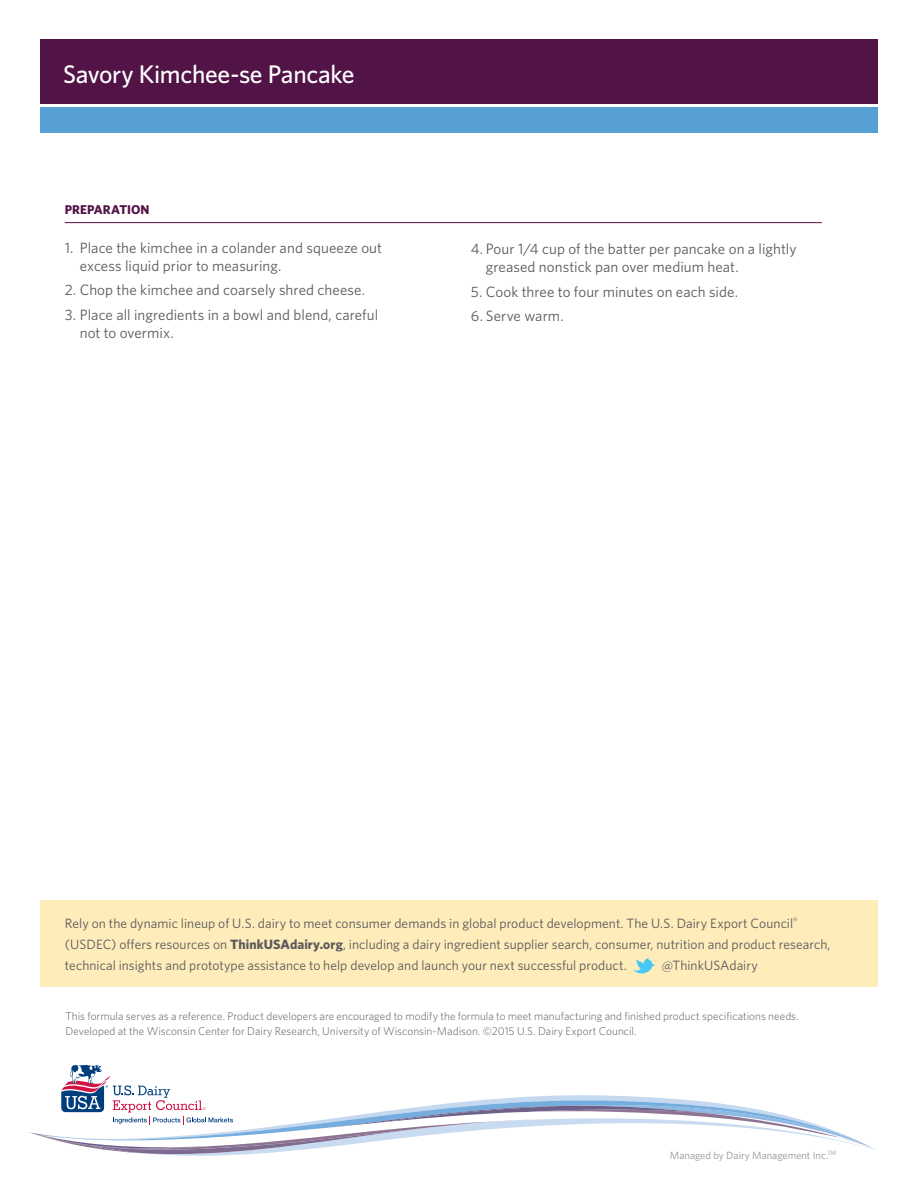
<style>
.page{position:relative;width:918px;height:1188px;background:#fff}
.page>*{position:absolute;margin:0;border:0;box-sizing:border-box;transform-origin:0 0}
.t1{font:500 25.5px "Whitney";letter-spacing:-.015em;color:#fff}
.t2{font:15px/18px "Whitney";letter-spacing:.005em;color:#58595b}
.t3{font:13.5px/21px "Whitney";letter-spacing:.005em;color:#58595b}
.t4{font:700 12.75px "Whitney";letter-spacing:.005em;color:#521346}
.t5{font:300 11.25px/15px "Whitney";letter-spacing:.005em;color:#58595b}
.t6{font:10.5px "Whitney";color:#939598}
.s1{font-weight:700}
</style>
<div class="page">
<div style="left:40px;top:901px;width:838px;height:86px;background:#ffecbb"></div>
<div style="left:40px;top:39px;width:838px;height:64px;background:#521346"></div>
<div style="left:40px;top:107px;width:837px;height:25px;background:#56a0d3"></div>
<svg style="left:30px;top:1065px;width:845px;height:91px"></svg>
<hr style="left:65px;top:222px;width:757px;height:1px;background:#521346">
<svg style="left:633px;top:958px;width:22px;height:15px"></svg>
<h1 class="t1" style="left:63px;top:57px;width:293px">Savory Kimchee-se Pancake</h1>
<p class="t4" style="left:65px;top:201px;width:86px">PREPARATION</p>
<p class="t2" style="left:80px;top:238px;width:304px;text-indent:-15px">1. Place the kimchee in a colander and squeeze out excess liquid prior to measuring.</p>
<p class="t2" style="left:65px;top:281px;width:302px">2. Chop the kimchee and coarsely shred cheese.</p>
<p class="t2" style="left:80px;top:306px;width:300px;text-indent:-15px">3. Place all ingredients in a bowl and blend, careful not to overmix.</p>
<p class="t2" style="left:486px;top:239px;width:312px;text-indent:-15px">4. Pour 1/4 cup of the batter per pancake on a lightly greased nonstick pan over medium heat.</p>
<p class="t2" style="left:471px;top:282px;width:269px">5. Cook three to four minutes on each side.</p>
<p class="t2" style="left:471px;top:307px;width:94px">6. Serve warm.</p>
<p class="t3" style="left:65px;top:912px;width:767px">Rely on the dynamic lineup of U.S. dairy to meet consumer demands in global product development. The U.S. Dairy Export Council<sup>® </sup>(USDEC) offers resources on <span class="s1">ThinkUSAdairy.org</span>, including a dairy ingredient supplier search, consumer, nutrition and product research, technical insights and prototype assistance to help develop and launch your next successful product.</p>
<p class="t3" style="left:662px;top:954px;width:97px">@ThinkUSAdairy</p>
<p class="t5" style="left:65px;top:1008px;width:735px">This formula serves as a reference. Product developers are encouraged to modify the formula to meet manufacturing and finished product specifications needs.<br>Developed at the Wisconsin Center for Dairy Research, University of Wisconsin-Madison. ©2015 U.S. Dairy Export Council.</p>
<p class="t6" style="left:670px;top:1148px;width:168px">Managed by Dairy Management Inc.<sup>TM</sup></p>
</div>
